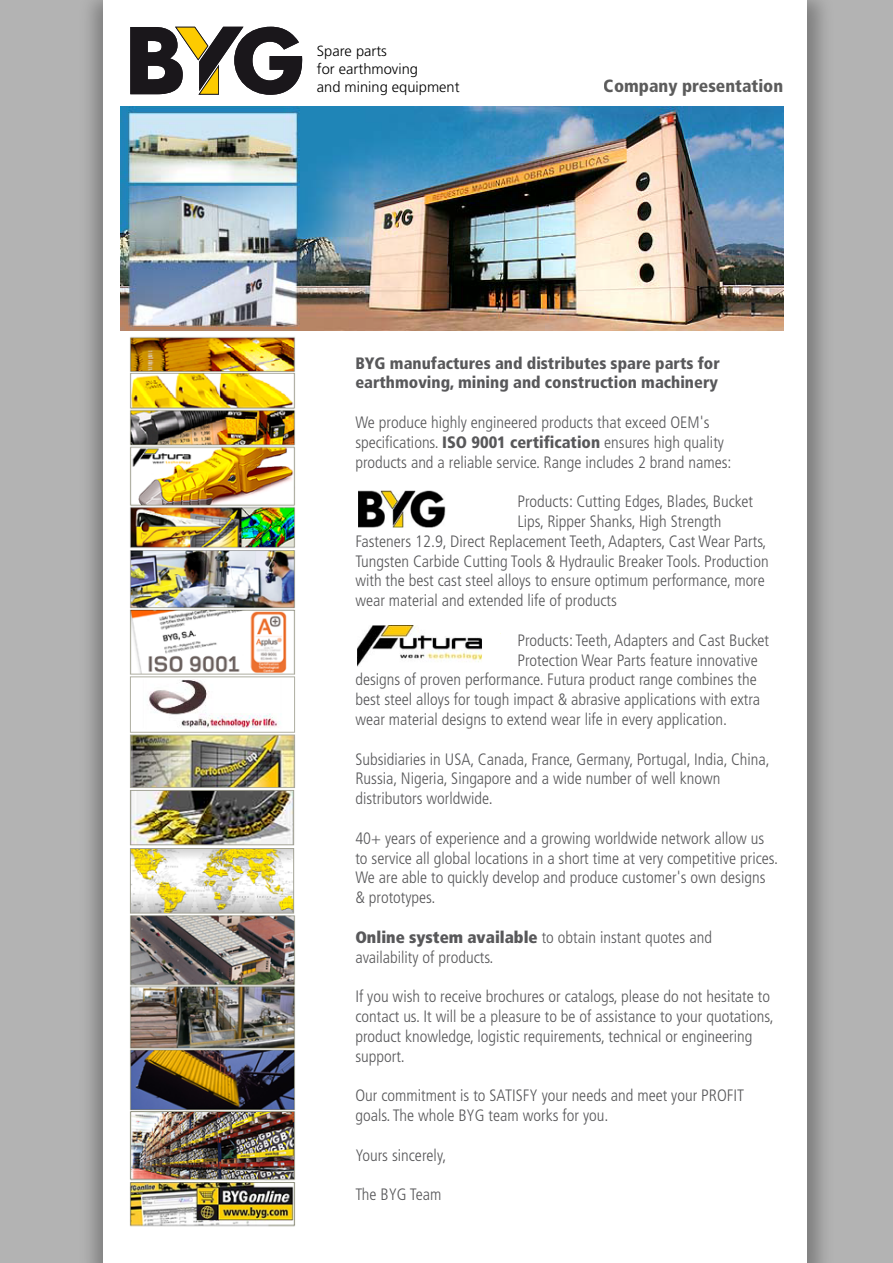
<style>
.page{position:relative;width:893px;height:1263px;background:#b3b3b3}
.page>*{position:absolute;margin:0;border:0;box-sizing:border-box;transform-origin:0 0}
.t1{font:900 condensed 17.7px "Frutiger";color:#333}
.t2{font:300 condensed 16.5px/19.8px "Frutiger";color:#58585a}
.t3{font:900 condensed 16.5px/19.8px "Frutiger";color:#58585a}
.t4{font:300 14.7px/17.9px "Frutiger";color:#000}
.s1{font-weight:900}
</style>
<div class="page">
<img style="left:89px;top:0;width:735px;height:1263px">
<div style="left:104px;top:0;width:703px;height:1263px;background:#fff"></div>
<img style="left:357px;top:625px;width:125px;height:41px">
<img style="left:130px;top:336px;width:166px;height:891px">
<img style="left:121px;top:107px;width:662px;height:224px">
<svg style="left:130px;top:26px;width:172px;height:69px"></svg>
<img style="left:359px;top:491px;width:87px;height:36px">
<p class="t4" style="left:317px;top:42px;width:144px">Spare parts<br>for earthmoving<br>and mining equipment</p>
<p class="t1" style="left:604px;top:76px;width:181px">Company presentation</p>
<p class="t3" style="left:355px;top:353px;width:366px">BYG manufactures and distributes spare parts for earthmoving, mining and construction machinery</p>
<p class="t2" style="left:355px;top:413px;width:378px">We produce highly engineered products that exceed OEM's specifications. <span class="s1">ISO 9001 certification</span> ensures high quality products and a reliable service. Range includes 2 brand names:</p>
<p class="t2" style="left:517px;top:492px;width:237px">Products: Cutting Edges, Blades, Bucket</p>
<p class="t2" style="left:517px;top:512px;width:206px">Lips, Ripper Shanks, High Strength</p>
<p class="t2" style="left:355px;top:531px;width:413px">Fasteners 12.9, Direct Replacement Teeth, Adapters, Cast Wear Parts,</p>
<p class="t2" style="left:355px;top:551px;width:415px">Tungsten Carbide Cutting Tools &amp; Hydraulic Breaker Tools. Production</p>
<p class="t2" style="left:355px;top:571px;width:411px">with the best cast steel alloys to ensure optimum performance, more</p>
<p class="t2" style="left:355px;top:591px;width:263px">wear material and extended life of products</p>
<p class="t2" style="left:517px;top:630px;width:253px">Products: Teeth, Adapters and Cast Bucket</p>
<p class="t2" style="left:517px;top:650px;width:242px">Protection Wear Parts feature innovative</p>
<p class="t2" style="left:355px;top:670px;width:403px">designs of proven performance. Futura product range combines the</p>
<p class="t2" style="left:355px;top:690px;width:406px">best steel alloys for tough impact &amp; abrasive applications with extra</p>
<p class="t2" style="left:355px;top:710px;width:373px">wear material designs to extend wear life in every application.</p>
<p class="t2" style="left:355px;top:749px;width:416px">Subsidiaries in USA, Canada, France, Germany, Portugal, India, China,<br>Russia, Nigeria, Singapore and a wide number of well known distributors worldwide.</p>
<p class="t2" style="left:355px;top:828px;width:424px">40+ years of experience and a growing worldwide network allow us to service all global locations in a short time at very competitive prices.<br>We are able to quickly develop and produce customer's own designs &amp; prototypes.</p>
<p class="t2" style="left:355px;top:927px;width:358px"><span class="s1">Online system available</span> to obtain instant quotes and availability of products.</p>
<p class="t2" style="left:355px;top:987px;width:420px">If you wish to receive brochures or catalogs, please do not hesitate to contact us. It will be a pleasure to be of assistance to your quotations, product knowledge, logistic requirements, technical or engineering support.</p>
<p class="t2" style="left:355px;top:1086px;width:390px">Our commitment is to SATISFY your needs and meet your PROFIT goals. The whole BYG team works for you.</p>
<p class="t2" style="left:355px;top:1145px;width:92px">Yours sincerely,</p>
<p class="t2" style="left:355px;top:1185px;width:88px">The BYG Team</p>
</div>
